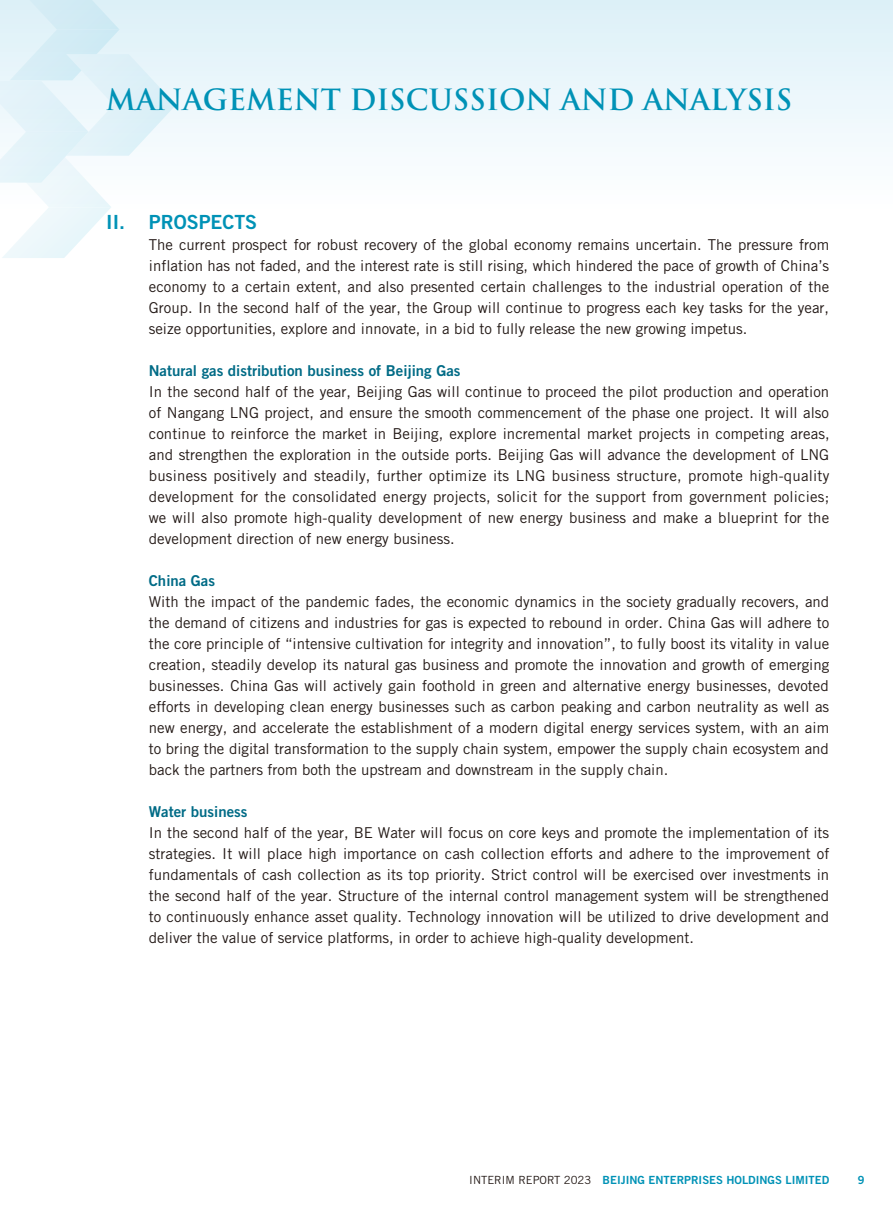
<style>
.page{position:relative;width:893px;height:1212px;background:#fff}
.page>*{position:absolute;margin:0;border:0;box-sizing:border-box;transform-origin:0 0}
.t1{font:700 28.5px "Trajan Pro";color:#0092b6}
.t2{font:19.5px "Trade Gothic LT Std Bd 2";color:#0092b6}
.t3{font:15px/21px "Trade Gothic LT Std";color:#231916;text-align:justify}
.t4{font:15px "Trade Gothic LT Std Bd 2";color:#006b86}
.t5{font:11.25px "Trade Gothic LT Std Bd 2";color:#0092b6}
.s1{font-family:"Trade Gothic LT Std";color:#231916}
</style>
<div class="page">
<div style="left:0;top:0;width:893px;height:426px;background:linear-gradient(to bottom,#e5f4fa,#fff)"></div>
<svg style="left:0;top:0;width:176px;height:258px"></svg>
<h1 class="t1" style="left:106px;top:82px;width:688px">MANAGEMENT DISCUSSION AND ANALYSIS</h1>
<h2 class="t2" style="left:106px;top:210px;width:152px">II. PROSPECTS</h2>
<p class="t3" style="left:149px;top:234px;width:682px">The current prospect for robust recovery of the global economy remains uncertain. The pressure from inflation has not faded, and the interest rate is still rising, which hindered the pace of growth of China’s economy to a certain extent, and also presented certain challenges to the industrial operation of the Group. In the second half of the year, the Group will continue to progress each key tasks for the year, seize opportunities, explore and innovate, in a bid to fully release the new growing impetus.</p>
<p class="t4" style="left:149px;top:361px;width:313px">Natural gas distribution business of Beijing Gas</p>
<p class="t3" style="left:149px;top:381px;width:682px">In the second half of the year, Beijing Gas will continue to proceed the pilot production and operation of Nangang LNG project, and ensure the smooth commencement of the phase one project. It will also continue to reinforce the market in Beijing, explore incremental market projects in competing areas, and strengthen the exploration in the outside ports. Beijing Gas will advance the development of LNG business positively and steadily, further optimize its LNG business structure, promote high-quality development for the consolidated energy projects, solicit for the support from government policies; we will also promote high-quality development of new energy business and make a blueprint for the development direction of new energy business.</p>
<p class="t4" style="left:149px;top:571px;width:68px">China Gas</p>
<p class="t3" style="left:149px;top:591px;width:682px">With the impact of the pandemic fades, the economic dynamics in the society gradually recovers, and the demand of citizens and industries for gas is expected to rebound in order. China Gas will adhere to the core principle of “intensive cultivation for integrity and innovation”, to fully boost its vitality in value creation, steadily develop its natural gas business and promote the innovation and growth of emerging businesses. China Gas will actively gain foothold in green and alternative energy businesses, devoted efforts in developing clean energy businesses such as carbon peaking and carbon neutrality as well as new energy, and accelerate the establishment of a modern digital energy services system, with an aim to bring the digital transformation to the supply chain system, empower the supply chain ecosystem and back the partners from both the upstream and downstream in the supply chain.</p>
<p class="t4" style="left:149px;top:802px;width:100px">Water business</p>
<p class="t3" style="left:149px;top:822px;width:682px">In the second half of the year, BE Water will focus on core keys and promote the implementation of its strategies. It will place high importance on cash collection efforts and adhere to the improvement of fundamentals of cash collection as its top priority. Strict control will be exercised over investments in the second half of the year. Structure of the internal control management system will be strengthened to continuously enhance asset quality. Technology innovation will be utilized to drive development and deliver the value of service platforms, in order to achieve high-quality development.</p>
<p class="t5" style="left:469px;top:1173px;width:361px"><span class="s1">INTERIM REPORT 2023</span> BEIJING ENTERPRISES HOLDINGS LIMITED</p>
<p class="t5" style="left:858px;top:1173px;width:8px">9</p>
</div>
